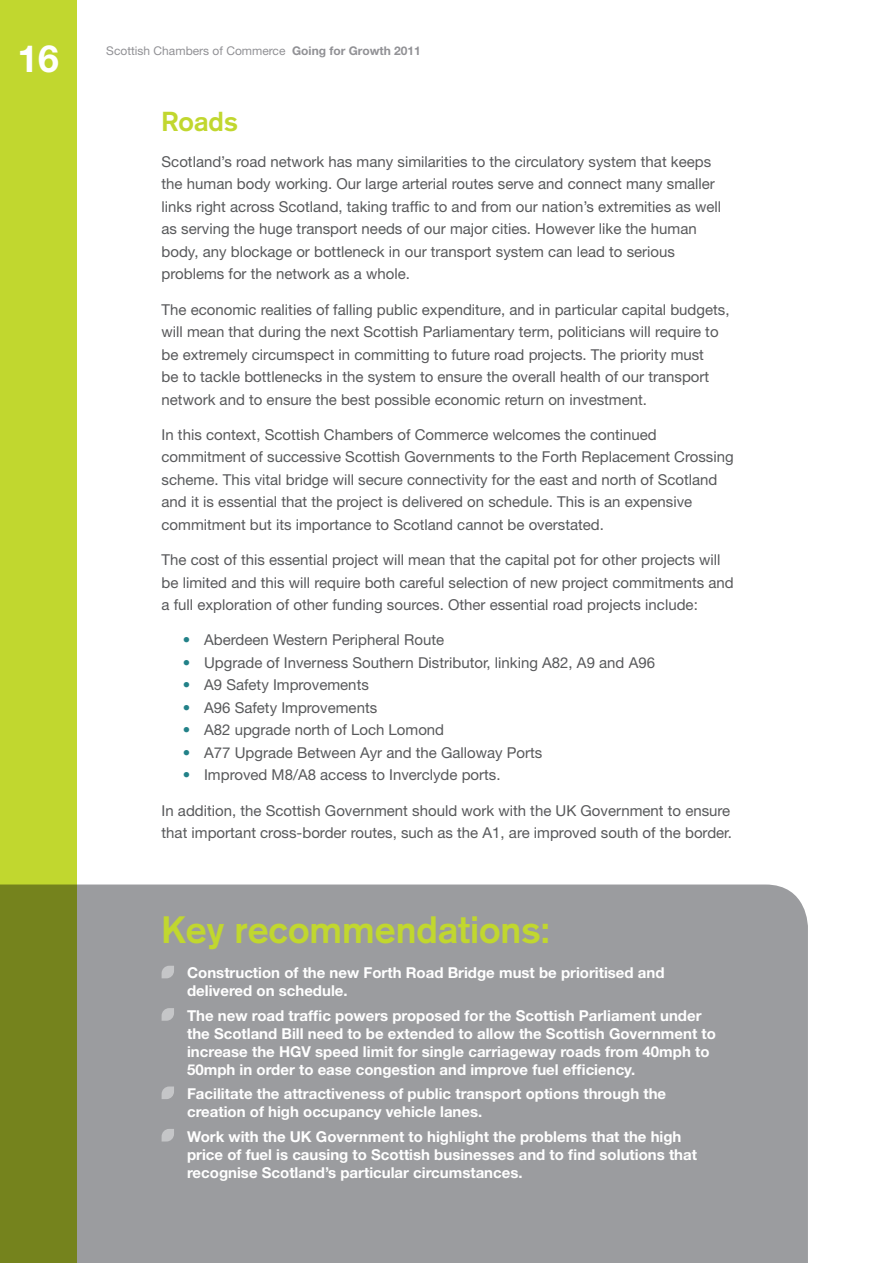
<style>
.page{position:relative;width:893px;height:1263px;background:#fff}
.page>*{position:absolute;margin:0;border:0;box-sizing:border-box;transform-origin:0 0}
.t1{font:700 37.5px "Akzidenz Grotesk";color:#c1d72f}
.t2{font:700 37.5px "Helvetica Neue";color:#fff}
.t3{font:700 27px "Akzidenz Grotesk";color:#c1d72f}
.t4{font:15px/22.5px "Helvetica Neue";color:#58595b}
.t5{font:700 15px/18px "Helvetica Neue";color:#fff}
.t6{font:12px "Helvetica Neue";color:#919195}
.s1{font-weight:700}
.s2{color:#228188}
</style>
<div class="page">
<div style="left:0;top:0;width:77px;height:1263px;background:#c1d72f"></div>
<svg style="left:0;top:884px;width:808px;height:379px;background:#979992"></svg>
<svg style="left:162px;top:966px;width:12px;height:12px"></svg>
<svg style="left:162px;top:1008px;width:12px;height:13px"></svg>
<svg style="left:162px;top:1086px;width:12px;height:13px"></svg>
<svg style="left:162px;top:1129px;width:12px;height:12px"></svg>
<h1 class="t2" style="left:17px;top:35px;width:43px">16</h1>
<p class="t6" style="left:106px;top:43px;width:316px">Scottish Chambers of Commerce <span class="s1">Going for Growth 2011</span></p>
<h2 class="t3" style="left:162px;top:106px;width:78px">Roads</h2>
<p class="t4" style="left:162px;top:150px;width:561px">Scotland’s road network has many similarities to the circulatory system that keeps the human body working. Our large arterial routes serve and connect many smaller links right across Scotland, taking traffic to and from our nation’s extremities as well as serving the huge transport needs of our major cities. However like the human body, any blockage or bottleneck in our transport system can lead to serious problems for the network as a whole.</p>
<p class="t4" style="left:162px;top:298px;width:569px">The economic realities of falling public expenditure, and in particular capital budgets, will mean that during the next Scottish Parliamentary term, politicians will require to be extremely circumspect in committing to future road projects. The priority must<br>be to tackle bottlenecks in the system to ensure the overall health of our transport network and to ensure the best possible economic return on investment.</p>
<p class="t4" style="left:162px;top:423px;width:574px">In this context, Scottish Chambers of Commerce welcomes the continued commitment of successive Scottish Governments to the Forth Replacement Crossing scheme. This vital bridge will secure connectivity for the east and north of Scotland and it is essential that the project is delivered on schedule. This is an expensive commitment but its importance to Scotland cannot be overstated.</p>
<p class="t4" style="left:162px;top:548px;width:574px">The cost of this essential project will mean that the capital pot for other projects will be limited and this will require both careful selection of new project commitments and a full exploration of other funding sources. Other essential road projects include:</p>
<p class="t4" style="left:183px;top:628px;width:263px"><span class="s2">•</span> Aberdeen Western Peripheral Route</p>
<p class="t4" style="left:183px;top:651px;width:474px"><span class="s2">•</span> Upgrade of Inverness Southern Distributor, linking A82, A9 and A96</p>
<p class="t4" style="left:183px;top:673px;width:188px"><span class="s2">•</span> A9 Safety Improvements</p>
<p class="t4" style="left:183px;top:696px;width:196px"><span class="s2">•</span> A96 Safety Improvements</p>
<p class="t4" style="left:183px;top:718px;width:263px"><span class="s2">•</span> A82 upgrade north of Loch Lomond</p>
<p class="t4" style="left:183px;top:741px;width:361px"><span class="s2">•</span> A77 Upgrade Between Ayr and the Galloway Ports</p>
<p class="t4" style="left:183px;top:763px;width:319px"><span class="s2">•</span> Improved M8/A8 access to Inverclyde ports.</p>
<p class="t4" style="left:162px;top:799px;width:572px">In addition, the Scottish Government should work with the UK Government to ensure that important cross-border routes, such as the A1, are improved south of the border.</p>
<h1 class="t1" style="left:162px;top:908px;width:391px">Key recommendations:</h1>
<p class="t5" style="left:187px;top:964px;width:479px">Construction of the new Forth Road Bridge must be prioritised and delivered on schedule.</p>
<p class="t5" style="left:187px;top:1006px;width:530px">The new road traffic powers proposed for the Scottish Parliament under the Scotland Bill need to be extended to allow the Scottish Government to increase the HGV speed limit for single carriageway roads from 40mph to 50mph in order to ease congestion and improve fuel efficiency.</p>
<p class="t5" style="left:187px;top:1084px;width:481px">Facilitate the attractiveness of public transport options through the creation of high occupancy vehicle lanes.</p>
<p class="t5" style="left:187px;top:1127px;width:511px">Work with the UK Government to highlight the problems that the high price of fuel is causing to Scottish businesses and to find solutions that recognise Scotland’s particular circumstances.</p>
</div>
